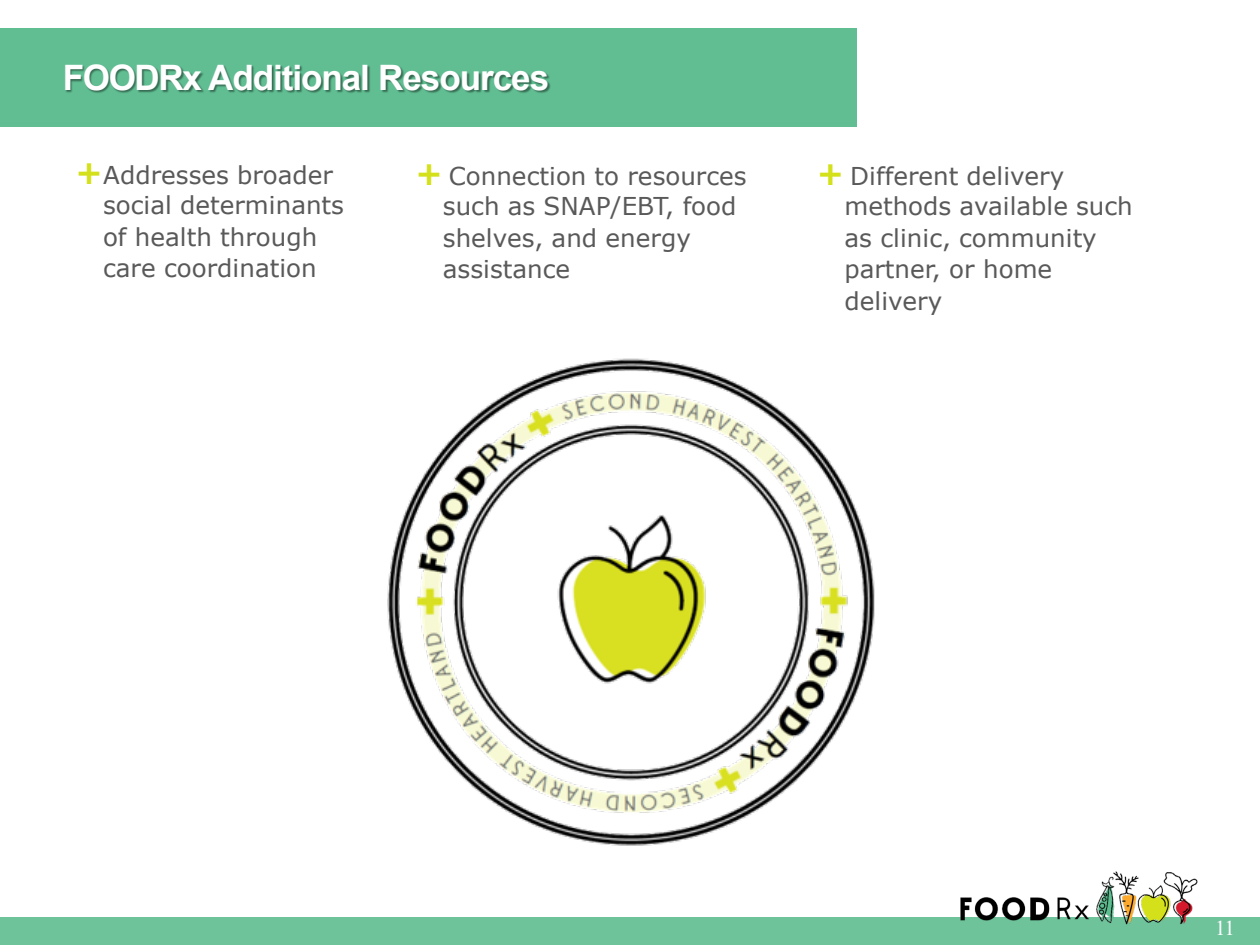
<style>
.page{position:relative;width:1260px;height:945px;background:#fff}
.page>*{position:absolute;margin:0;border:0;box-sizing:border-box;transform-origin:0 0}
.t1{font:700 35px "Arial";letter-spacing:-.03em;color:#fff}
.t2{font:24.5px/31.2px "Verdana";color:#595959}
.t3{font:21px "Times New Roman";color:#fff}
.s1{font-weight:700;font-size:31.5px;color:#d3e01a}
</style>
<div class="page">
<div style="left:0;top:917px;width:1260px;height:28px;background:#6ec39b"></div>
<img style="left:1096px;top:876px;width:17px;height:47px">
<img style="left:1139px;top:885px;width:24px;height:38px">
<img style="left:1163px;top:872px;width:35px;height:53px">
<img style="left:1113px;top:871px;width:26px;height:54px">
<img style="left:960px;top:897px;width:129px;height:24px">
<div style="left:0;top:28px;width:857px;height:98px;background:#60be92"></div>
<img style="left:65px;top:65px;width:121px;height:28px">
<img style="left:186px;top:65px;width:365px;height:28px">
<img style="left:387px;top:358px;width:488px;height:488px">
<h1 class="t1" style="left:63px;top:53px;width:488px">FOODRx Additional Resources</h1>
<p class="t2" style="left:103px;top:159px;width:243px;text-indent:-27px"><span class="s1">+</span>Addresses broader social determinants of health through care coordination</p>
<p class="t2" style="left:443px;top:160px;width:305px;text-indent:-28px"><span class="s1">+</span> Connection to resources such as SNAP/EBT, food shelves, and energy assistance</p>
<p class="t2" style="left:844px;top:160px;width:290px;text-indent:-28px"><span class="s1">+</span> Different delivery methods available such as clinic, community partner, or home delivery</p>
<p class="t3" style="left:1215px;top:913px;width:21px">11</p>
</div>
